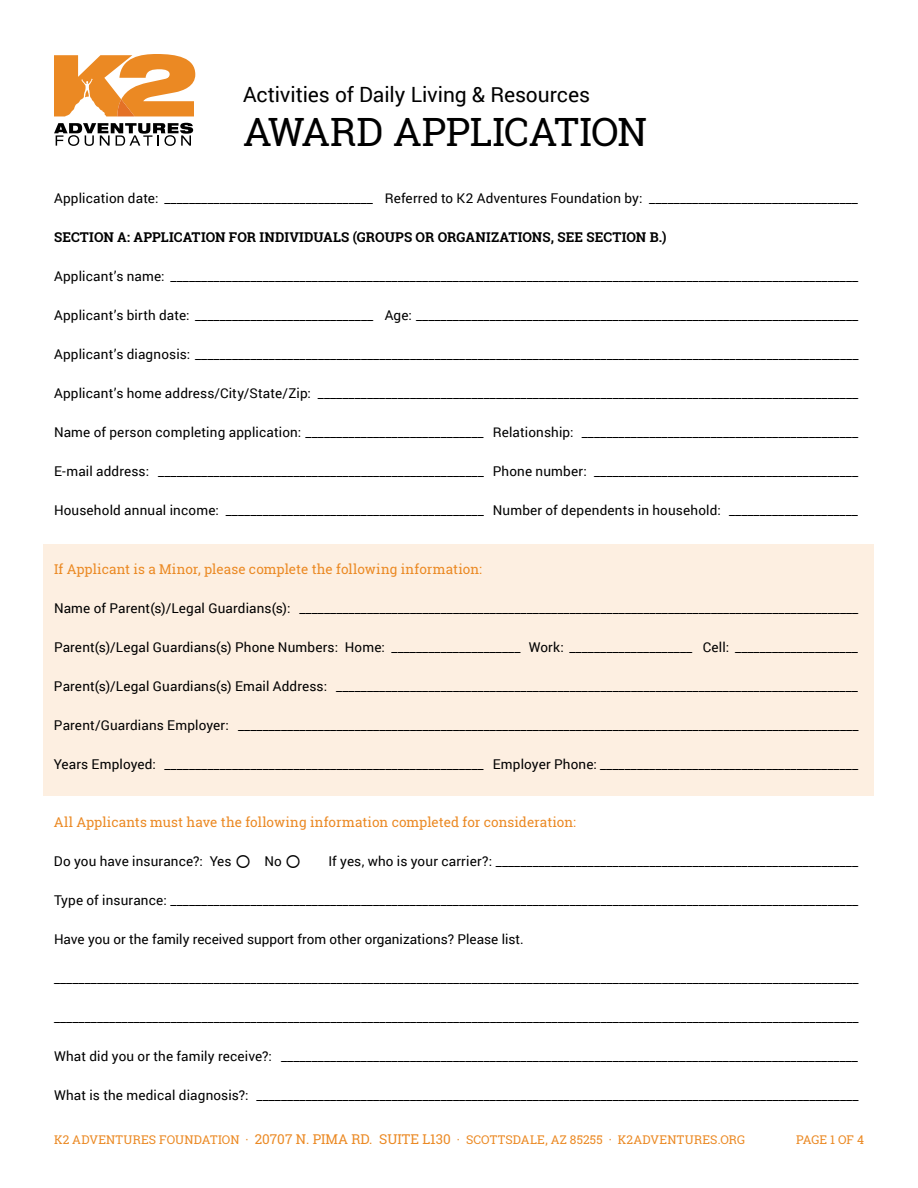
<style>
.page{position:relative;width:918px;height:1188px;background:#fff}
.page>*{position:absolute;margin:0;border:0;box-sizing:border-box;transform-origin:0 0}
.t1{font:39px "Roboto Slab";letter-spacing:-.02em;color:#000}
.t2{font:21px "Roboto";letter-spacing:-.005em;color:#000}
.t3{font:13.5px "Roboto";letter-spacing:.01em;color:#000}
.t4{font:13.5px "Roboto Slab";color:#eb8923}
.t5{font:700 13.5px "Roboto Slab";letter-spacing:.01em;color:#000}
.t6{font:12px "Roboto Slab";letter-spacing:.01em;color:#eb8923}
.s1{font-size:13.5px}
</style>
<div class="page">
<svg style="left:54px;top:123px;width:139px;height:23px"></svg>
<svg style="left:54px;top:54px;width:141px;height:62px"></svg>
<div style="left:43px;top:544px;width:830px;height:251px;background:#fdefe1"></div>
<h2 class="t2" style="left:243px;top:80px;width:349px">Activities of Daily Living &amp; Resources</h2>
<h1 class="t1" style="left:243px;top:105px;width:406px">AWARD APPLICATION</h1>
<p class="t3" style="left:54px;top:189px;width:806px">Application date: __________________________________ Referred to K2 Adventures Foundation by: __________________________________</p>
<p class="t5" style="left:54px;top:228px;width:614px">SECTION A: APPLICATION FOR INDIVIDUALS (GROUPS OR ORGANIZATIONS, SEE SECTION B.)</p>
<p class="t3" style="left:54px;top:267px;width:806px">Applicant’s name: ________________________________________________________________________________________________________________</p>
<p class="t3" style="left:54px;top:306px;width:806px">Applicant’s birth date: _____________________________ Age: ________________________________________________________________________</p>
<p class="t3" style="left:54px;top:345px;width:806px">Applicant’s diagnosis: ____________________________________________________________________________________________________________</p>
<p class="t3" style="left:54px;top:384px;width:806px">Applicant’s home address/City/State/Zip: ________________________________________________________________________________________</p>
<p class="t3" style="left:54px;top:423px;width:806px">Name of person completing application: _____________________________ Relationship: _____________________________________________</p>
<p class="t3" style="left:54px;top:462px;width:806px">E-mail address: _____________________________________________________ Phone number: ___________________________________________</p>
<p class="t3" style="left:54px;top:501px;width:806px">Household annual income: __________________________________________ Number of dependents in household: _____________________</p>
<p class="t4" style="left:54px;top:560px;width:429px">If Applicant is a Minor, please complete the following information:</p>
<p class="t3" style="left:54px;top:598px;width:806px">Name of Parent(s)/Legal Guardians(s): ___________________________________________________________________________________________</p>
<p class="t3" style="left:54px;top:637px;width:806px">Parent(s)/Legal Guardians(s) Phone Numbers: Home: _____________________ Work: ____________________ Cell: ____________________</p>
<p class="t3" style="left:54px;top:676px;width:806px">Parent(s)/Legal Guardians(s) Email Address: _____________________________________________________________________________________</p>
<p class="t3" style="left:54px;top:715px;width:806px">Parent/Guardians Employer: _____________________________________________________________________________________________________</p>
<p class="t3" style="left:54px;top:754px;width:806px">Years Employed: ____________________________________________________ Employer Phone: __________________________________________</p>
<p class="t4" style="left:54px;top:813px;width:524px">All Applicants must have the following information completed for consideration:</p>
<p class="t3" style="left:54px;top:852px;width:249px">Do you have insurance?: Yes ○ No ○</p>
<p class="t3" style="left:328px;top:852px;width:531px">If yes, who is your carrier?: ___________________________________________________________</p>
<p class="t3" style="left:54px;top:891px;width:806px">Type of insurance: ________________________________________________________________________________________________________________</p>
<p class="t3" style="left:54px;top:930px;width:471px">Have you or the family received support from other organizations? Please list.</p>
<p class="t3" style="left:54px;top:969px;width:806px">___________________________________________________________________________________________________________________________________</p>
<p class="t3" style="left:54px;top:1008px;width:806px">___________________________________________________________________________________________________________________________________</p>
<p class="t3" style="left:54px;top:1047px;width:806px">What did you or the family receive?: ______________________________________________________________________________________________</p>
<p class="t3" style="left:54px;top:1086px;width:806px">What is the medical diagnosis?: __________________________________________________________________________________________________</p>
<p class="t6" style="left:54px;top:1131px;width:693px">K2 ADVENTURES FOUNDATION · <span class="s1">20707 N. PIMA RD. SUITE L130</span> · SCOTTSDALE, AZ 85255 · K2ADVENTURES.ORG</p>
<p class="t6" style="left:796px;top:1131px;width:69px">PAGE 1 OF 4</p>
</div>
